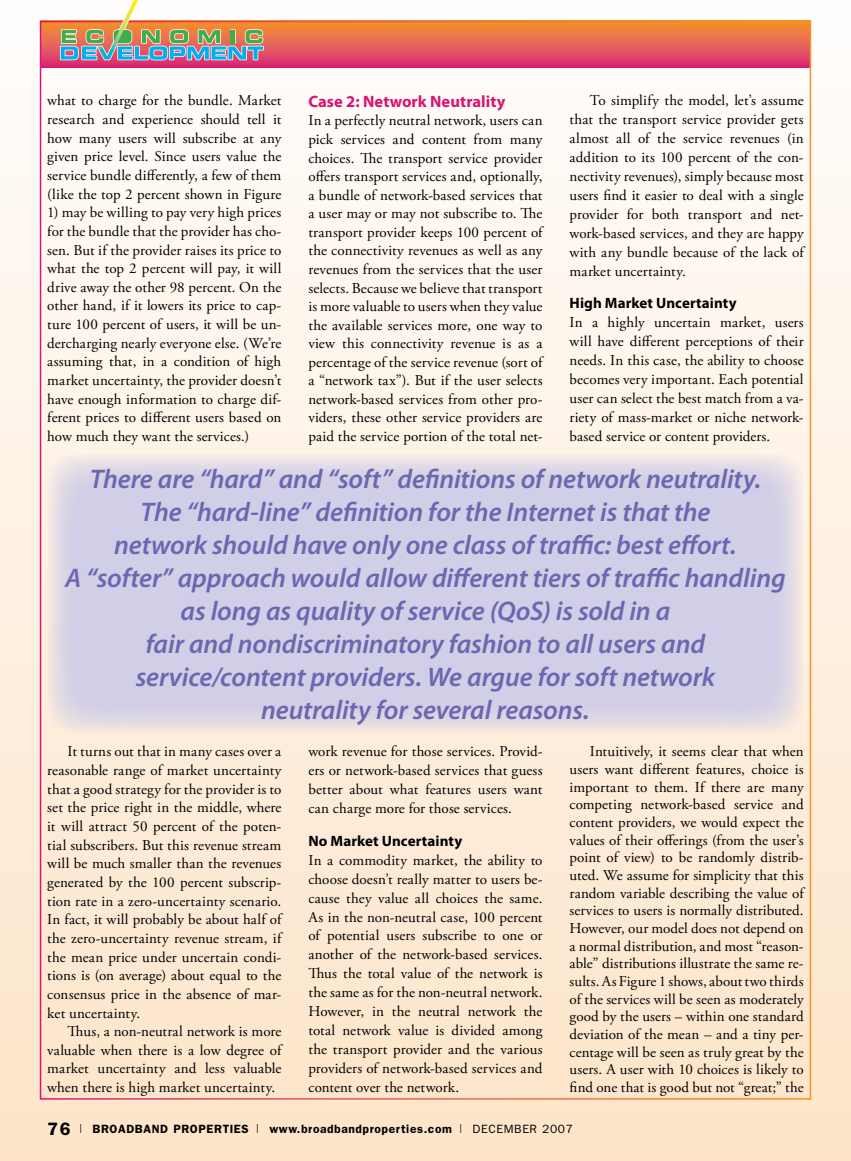
<style>
.page{position:relative;width:851px;height:1161px;background:#fff}
.page>*{position:absolute;margin:0;border:0;box-sizing:border-box;transform-origin:0 0}
.t1{font:italic 600 27px/33px "Myriad Pro";letter-spacing:-.005em;color:#6c67af;text-align:center}
.t2{font:700 16.5px "Myriad Pro";color:#d91473}
.t3{font:15px/18.6px "Adobe Garamond Pro";letter-spacing:.01em;color:#000;text-align:justify}
.t4{font:700 15px "Myriad Pro";letter-spacing:.005em;color:#000}
.t5{font:600 12px "Franklin Gothic";letter-spacing:.05em;color:#000}
.s1{font-size:18px}
.s2{font-family:"Helvetica";font-weight:300;font-stretch:condensed}
.s3{font-weight:400}
</style>
<div class="page">
<div style="left:0;top:0;width:850px;height:1161px;background:linear-gradient(to bottom,#fef8f5,#fde3c8)"></div>
<svg style="left:43px;top:24px;width:765px;height:44px;background:#e55a59"></svg>
<svg style="left:59px;top:0;width:204px;height:62px"></svg>
<svg style="left:850px;top:169px;width:1px;height:992px"></svg>
<div style="left:47px;top:454px;width:756px;height:279px;background:#d1cee7;border-radius:27px"></div>
<p class="t3" style="left:47px;top:92px;width:235px">what to charge for the bundle. Market research and experience should tell it how many users will subscribe at any given price level. Since users value the service bundle differently, a few of them (like the top 2 percent shown in Figure</p>
<p class="t3" style="left:47px;top:204px;width:236px">1) may be willing to pay very high prices for the bundle that the provider has cho&shy;sen. But if the provider raises its price to what the top 2 percent will pay, it will drive away the other 98 percent. On the other hand, if it lowers its price to cap&shy;ture 100 percent of users, it will be un&shy;dercharging nearly everyone else. (We’re assuming that, in a condition of high market uncertainty, the provider doesn’t have enough information to charge dif&shy;ferent prices to different users based on how much they want the services.)</p>
<p class="t2" style="left:308px;top:91px;width:198px">Case 2: Network Neutrality</p>
<p class="t3" style="left:308px;top:112px;width:236px">In a perfectly neutral network, users can pick services and content from many choices. The transport service provider offers transport services and, optionally, a bundle of network-based services that a user may or may not subscribe to. The transport provider keeps 100 percent of the connectivity revenues as well as any revenues from the services that the user selects. Because we believe that transport is more valuable to users when they value the available services more, one way to view this connectivity revenue is as a percentage of the service revenue (sort of a “network tax”). But if the user selects network-based services from other pro&shy;viders, these other service providers are paid the service portion of the total net-</p>
<p class="t3" style="left:569px;top:92px;width:236px;text-indent:20px">To simplify the model, let’s assume that the transport service provider gets almost all of the service revenues (in addition to its 100 percent of the con&shy;nectivity revenues), simply because most users find it easier to deal with a single provider for both transport and net&shy;work-based services, and they are happy with any bundle because of the lack of market uncertainty.</p>
<p class="t4" style="left:569px;top:293px;width:168px">High Market Uncertainty</p>
<p class="t3" style="left:569px;top:314px;width:236px">In a highly uncertain market, users will have different perceptions of their needs. In this case, the ability to choose becomes very important. Each potential user can select the best match from a va&shy;riety of mass-market or niche network&shy;based service or content providers.</p>
<p class="t1" style="left:65px;top:462px;width:722px">There are “hard” and “soft” definitions of network neutrality.<br>The “hard-line” definition for the Internet is that the<br>network should have only one class of traffic: best effort.<br>A “softer” approach would allow different tiers of traffic handling as long as quality of service (QoS) is sold in a<br>fair and nondiscriminatory fashion to all users and service/content providers. We argue for soft network<br>neutrality for several reasons.</p>
<p class="t3" style="left:47px;top:743px;width:236px;text-align:left;text-indent:20px">It turns out that in many cases over a rea-son-able range of market uncertainty that a good strategy for the provider is to set the price right in the middle, where it will attract 50 percent of the poten&shy;tial subscribers. But this revenue stream will be much smaller than the revenues gen-erated by the 100 percent subscrip&shy;tion rate in a zero-uncertainty scenario.<br>In fact, it will probably be about half of the zero-uncertainty revenue stream, if the mean price under uncertain condi&shy;tions is (on average) about equal to the con-sensus price in the absence of mar&shy;ket uncertainty.</p>
<p class="t3" style="left:47px;top:1023px;width:236px;text-indent:20px">Thus, a non-neutral network is more valuable when there is a low degree of market uncertainty and less valuable when there is high market uncertainty.</p>
<p class="t3" style="left:308px;top:743px;width:236px">work revenue for those services. Provid&shy;ers or network-based services that guess better about what features users want can charge more for those services.</p>
<p class="t4" style="left:308px;top:831px;width:155px">No Market Uncertainty</p>
<p class="t3" style="left:308px;top:851px;width:236px">In a commodity market, the ability to choose doesn’t really matter to users be&shy;cause they value all choices the same.<br>As in the non-neutral case, 100 percent of potential users subscribe to one or another of the network-based services.<br>Thus the total value of the network is the same as for the non-neutral network.<br>However, in the neutral network the total network value is divided among the transport provider and the various providers of network-based services and content over the network.</p>
<p class="t3" style="left:569px;top:743px;width:236px;line-height:17.7px;text-indent:20px">Intuitively, it seems clear that when users want different features, choice is important to them. If there are many competing network-based service and content providers, we would expect the values of their offerings (from the user’s point of view) to be randomly distrib&shy;uted. We assume for simplicity that this random variable describing the value of services to users is normally distributed.<br>However, our model does not depend on a normal distribution, and most “reason&shy;able” distributions illustrate the same re&shy;sults. As Figure 1 shows, about two thirds of the services will be seen as moderately good by the users – within one standard deviation of the mean – and a tiny per&shy;centage will be seen as truly great by the users. A user with 10 choices is likely to find one that is good but not “great;” the</p>
<p class="t5" style="left:47px;top:1122px;width:527px"><span class="s1">76</span> <span class="s2">|</span> BROADBAND PROPERTIES <span class="s2">|</span> www.broadbandproperties.com <span class="s2">|</span> <span class="s3">DECEMBER 2007</span></p>
</div>
